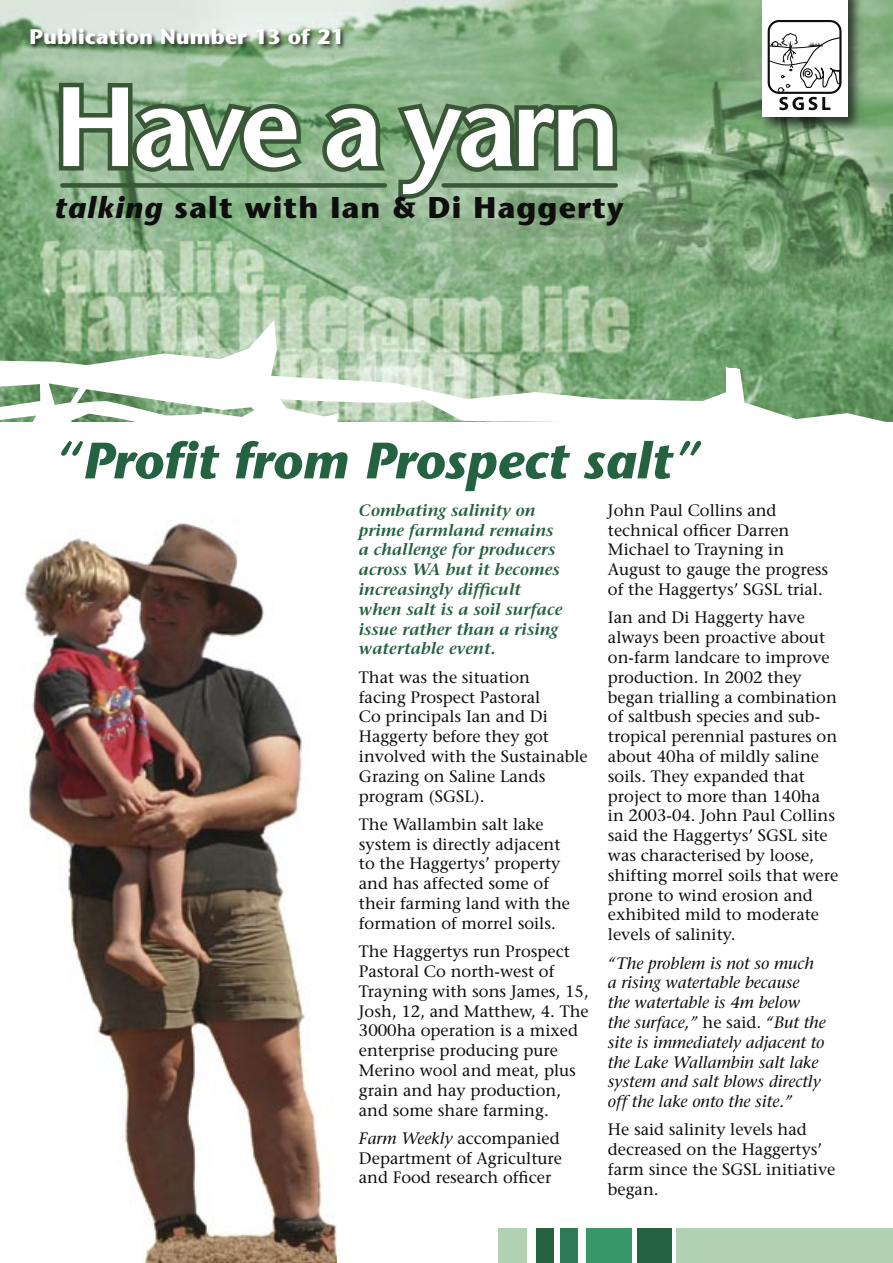
<style>
.page{position:relative;width:893px;height:1263px;background:#fff}
.page>*{position:absolute;margin:0;border:0;box-sizing:border-box;transform-origin:0 0}
.t1{font:600 112.5px "Stone Sans";letter-spacing:-.05em;color:#fff}
.t2{font:italic 700 51px "Stone Sans";color:#246241}
.t3{font:700 30px "Stone Sans";letter-spacing:.04em;color:#0e0e0e}
.t4{font:700 21px "Stone Sans";letter-spacing:.01em;color:#fff}
.t5{font:16.5px/19.8px "Stone Serif";color:#0e0e0e}
.t6{font:italic 16.5px/19.8px "Stone Serif";color:#0e0e0e}
.t7{font:italic 600 16.5px/19.8px "Stone Serif";color:#246241}
.s1{font-style:italic}
.s2{font-style:normal}
</style>
<div class="page">
<img style="left:0;top:0;width:893px;height:320px">
<svg style="left:0;top:320px;width:893px;height:102px"></svg>
<svg style="left:0;top:367px;width:347px;height:55px"></svg>
<div style="left:677px;top:1228px;width:216px;height:35px;background:#b0d2b3"></div>
<div style="left:638px;top:1228px;width:34px;height:35px;background:#246241"></div>
<div style="left:585px;top:1228px;width:46px;height:35px;background:#379768"></div>
<div style="left:560px;top:1228px;width:17px;height:35px;background:#2d7a55"></div>
<div style="left:536px;top:1228px;width:17px;height:35px;background:#246241"></div>
<div style="left:498px;top:1228px;width:28px;height:35px;background:#b0d2b3"></div>
<svg style="left:54px;top:78px;width:254px;height:100px;background:#688b66"></svg>
<svg style="left:318px;top:98px;width:304px;height:105px;background:#6b8d69"></svg>
<div style="left:444px;top:183px;width:172px;height:5px;background:#395637"></div>
<div style="left:62px;top:183px;width:323px;height:5px;background:#395637"></div>
<div style="left:29px;top:26px;width:318px;height:24px;background:#0e0e0e;opacity:.75"></div>
<img style="left:23px;top:523px;width:314px;height:740px">
<div style="left:758px;top:0;width:106px;height:133px;background:#0e0e0e;opacity:.75"></div>
<div style="left:762px;top:0;width:86px;height:117px;background:#fff"></div>
<svg style="left:768px;top:20px;width:73px;height:90px"></svg>
<p class="t4" style="left:30px;top:24px;width:316px">Publication Number 13 of 21</p>
<p class="t1" style="left:54px;top:59px;width:568px">Have a yarn</p>
<p class="t3" style="left:54px;top:190px;width:571px"><span class="s1">talking</span> salt with Ian &amp; Di Haggerty</p>
<p class="t2" style="left:54px;top:430px;width:647px">“Profit from Prospect salt”</p>
<p class="t7" style="left:359px;top:500px;width:205px">Combating salinity on prime farmland remains a challenge for producers across WA but it becomes increasingly difficult when salt is a soil surface issue rather than a rising watertable event.</p>
<p class="t5" style="left:359px;top:667px;width:230px">That was the situation<br>facing Prospect Pastoral<br>Co principals Ian and Di<br>Haggerty before they got involved with the Sustainable<br>Grazing on Saline Lands program (SGSL).</p>
<p class="t5" style="left:359px;top:814px;width:213px">The Wallambin salt lake system is directly adjacent to the Haggertys’ property and has affected some of their farming land with the formation of morrel soils.</p>
<p class="t5" style="left:359px;top:941px;width:231px">The Haggertys run Prospect<br>Pastoral Co north-west of<br>Trayning with sons James, 15,<br>Josh, 12, and Matthew, 4. The<br>3000ha operation is a mixed enterprise producing pure<br>Merino wool and meat, plus grain and hay production, and some share farming.</p>
<p class="t5" style="left:359px;top:1128px;width:205px"><span class="s1">Farm Weekly</span> accompanied<br>Department of Agriculture and Food research officer</p>
<p class="t5" style="left:608px;top:500px;width:222px">John Paul Collins and technical officer Darren<br>Michael to Trayning in<br>August to gauge the progress of the Haggertys’ SGSL trial.</p>
<p class="t5" style="left:608px;top:608px;width:232px">Ian and Di Haggerty have always been proactive about on-farm landcare to improve production. In 2002 they began trialling a combination of saltbush species and sub&shy;tropical perennial pastures on about 40ha of mildly saline soils. They expanded that project to more than 140ha in 2003-04. John Paul Collins said the Haggertys’ SGSL site was characterised by loose, shifting morrel soils that were prone to wind erosion and exhibited mild to moderate levels of salinity.</p>
<p class="t6" style="left:608px;top:953px;width:219px">“The problem is not so much a rising watertable because the watertable is 4m below the surface,” <span class="s2">he said.</span> “But the site is immediately adjacent to the Lake Wallambin salt lake system and salt blows directly off the lake onto the site.”</p>
<p class="t5" style="left:608px;top:1120px;width:229px">He said salinity levels had decreased on the Haggertys’ farm since the SGSL initiative began.</p>
</div>
